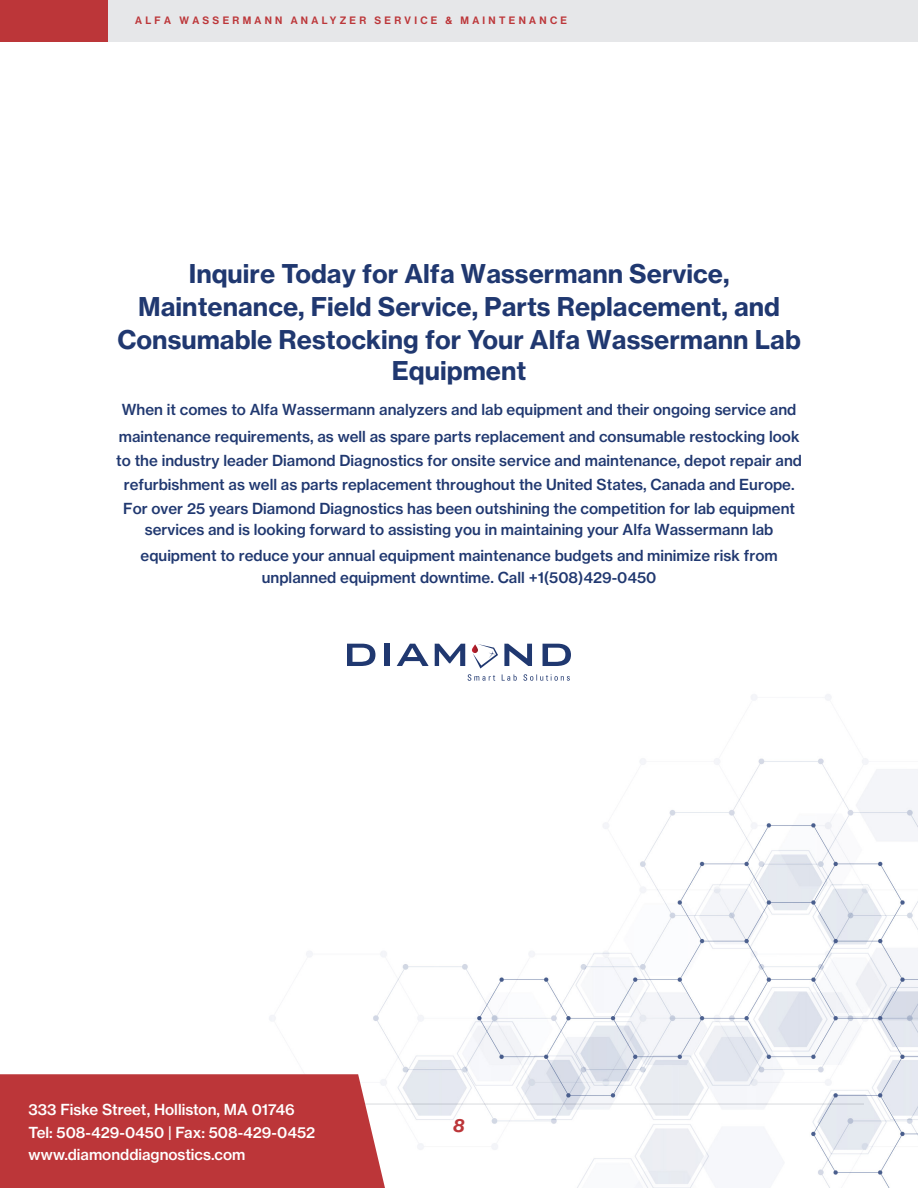
<style>
.page{position:relative;width:918px;height:1188px;background:#fff}
.page>*{position:absolute;margin:0;border:0;box-sizing:border-box;transform-origin:0 0}
.Main_Text{font:25.5px/33px "N Haas Grotesk TX Pro 75 Bd";color:#203870;text-align:center}
.t1{font:18px "N Haas Grotesk TX Pro 76 Bd It";color:#bc3639}
.Main_Text-2{font:15px/23.9px "N Haas Grotesk TX Pro 65 Md";color:#203870}
.Cover_Footer{font:15px "N Haas Grotesk TX Pro 65 Md";color:#fff}
.t2{font:10.5px "N Haas Grotesk DS Pro 65 Md";letter-spacing:.315em;color:#bc3639}
</style>
<div class="page">
<div style="left:1px;top:0;width:917px;height:41px;background:#e6e7e9"></div>
<div style="left:0;top:0;width:108px;height:41px;background:#bc3639"></div>
<img style="left:269px;top:643px;width:649px;height:545px">
<div style="left:0;top:1074px;width:385px;height:114px;background:#bc3639"></div>
<svg style="left:347px;top:644px;width:28px;height:22px"></svg>
<div style="left:384px;top:644px;width:6px;height:22px;background:#203870"></div>
<svg style="left:397px;top:644px;width:32px;height:22px"></svg>
<svg style="left:435px;top:644px;width:136px;height:37px"></svg>
<p class="t2" style="left:135px;top:14px;width:433px">ALFA WASSERMANN ANALYZER SERVICE &amp; MAINTENANCE</p>
<p class="Main_Text" style="left:117px;top:258px;width:685px">Inquire Today for Alfa Wassermann Service,<br>Maintenance, Field Service, Parts Replacement, and<br>Consumable Restocking for Your Alfa Wassermann Lab</p>
<p class="Main_Text" style="left:392px;top:354px;width:136px">Equipment</p>
<p class="Main_Text-2" style="left:119px;top:396px;width:682px;line-height:27.5px">When it comes to Alfa Wassermann analyzers and lab equipment and their ongoing service and maintenance requirements, as well as spare parts replacement and consumable restocking look</p>
<p class="Main_Text-2" style="left:116px;top:449px;width:687px;text-align:center">to the industry leader Diamond Diagnostics for onsite service and maintenance, depot repair and refurbishment as well as parts replacement throughout the United States, Canada and Europe.<br>For over 25 years Diamond Diagnostics has been outshining the competition for lab equipment</p>
<p class="Main_Text-2" style="left:141px;top:517px;width:639px;line-height:25.7px">services and is looking forward to assisting you in maintaining your Alfa Wassermann lab equipment to reduce your annual equipment maintenance budgets and minimize risk from</p>
<p class="Main_Text-2" style="left:262px;top:566px;width:396px">unplanned equipment downtime. Call +1(508)429-0450</p>
<p class="Cover_Footer" style="left:28px;top:1101px;width:268px">333 Fiske Street, Holliston, MA 01746</p>
<p class="Cover_Footer" style="left:28px;top:1123px;width:288px">Tel: 508-429-0450 | Fax: 508-429-0452</p>
<p class="Cover_Footer" style="left:28px;top:1146px;width:218px">www.diamonddiagnostics.com</p>
<p class="t1" style="left:453px;top:1114px;width:13px">8</p>
</div>
